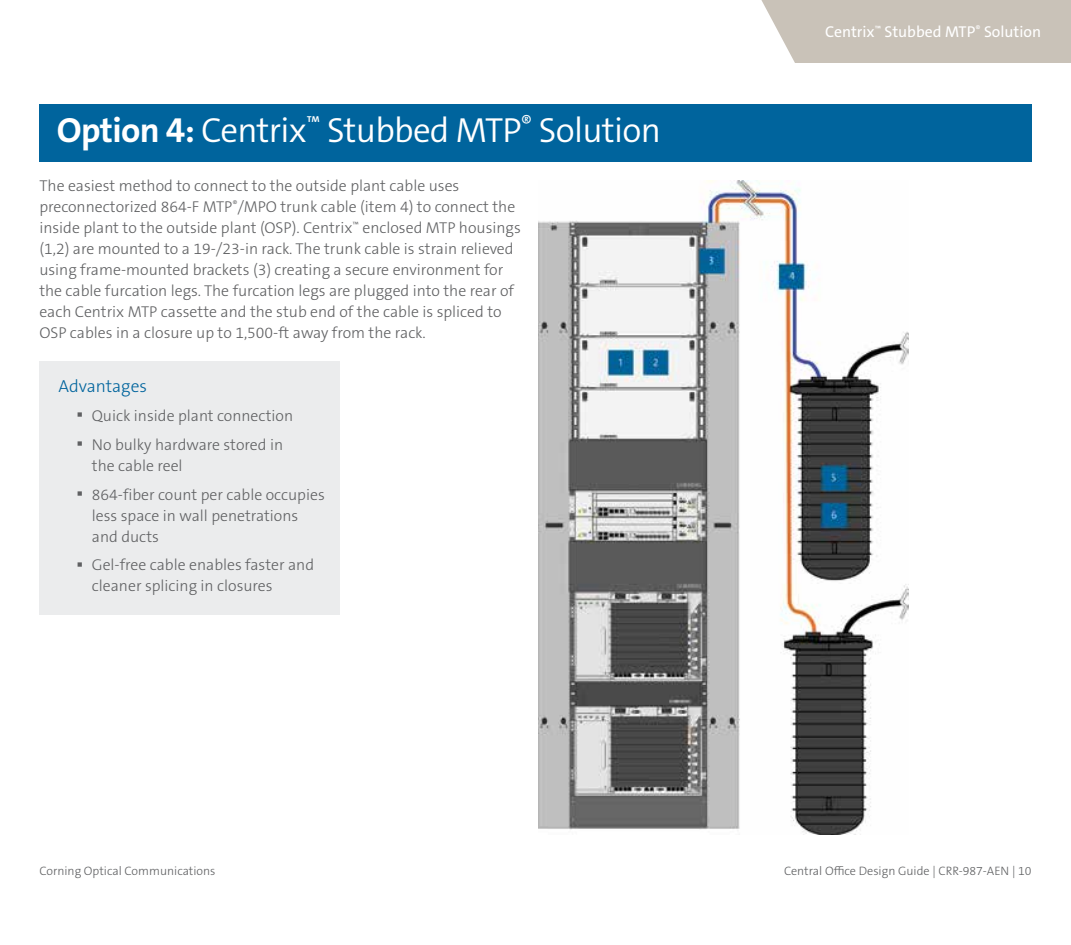
<style>
.page{position:relative;width:1071px;height:945px;background:#fff}
.page>*{position:absolute;margin:0;border:0;box-sizing:border-box;transform-origin:0 0}
.t1{font:300 35px "The Sans C4 s";letter-spacing:-.02em;color:#fff}
.t2{font:300 17.5px "The Sans B W3";color:#00649d}
.t3{font:300 15.75px/21px "The Sans B W3";color:#5f6062}
.t4{font:15.75px "The Sans C4 s";color:#fff}
.t5{font:300 12.25px "The Sans B W3";color:#5f6062}
.t6{font:7px "The Sans C4 s";color:#5f6062}
.s1{font-weight:700}
</style>
<div class="page">
<div style="left:39px;top:361px;width:300px;height:254px;background:#ebeced"></div>
<img style="left:539px;top:181px;width:370px;height:654px">
<div style="left:39px;top:104px;width:993px;height:58px;background:#00649d"></div>
<div style="left:761px;top:0;width:310px;height:63px;background:#c9c2b8"></div>
<h1 class="t1" style="left:57px;top:108px;width:606px"><span class="s1">Option 4:</span> Centrix<sup>™</sup> Stubbed MTP<sup>®</sup> Solution</h1>
<p class="t3" style="left:39px;top:175px;width:483px">The easiest method to connect to the outside plant cable uses preconnectorized 864-F MTP<sup>®</sup>/MPO trunk cable (item 4) to connect the inside plant to the outside plant (OSP). Centrix<sup>™</sup> enclosed MTP housings (1,2) are mounted to a 19-/23-in rack. The trunk cable is strain relieved using frame-mounted brackets (3) creating a secure environment for the cable furcation legs. The furcation legs are plugged into the rear of each Centrix MTP cassette and the stub end of the cable is spliced to OSP cables in a closure up to 1,500-ft away from the rack.</p>
<p class="t2" style="left:59px;top:375px;width:90px">Advantages</p>
<p class="t6" style="left:78px;top:409px;width:6px">▄</p>
<p class="t3" style="left:92px;top:405px;width:203px">Quick inside plant connection</p>
<p class="t6" style="left:78px;top:437px;width:6px">▄</p>
<p class="t3" style="left:92px;top:434px;width:193px">No bulky hardware stored in the cable reel</p>
<p class="t6" style="left:78px;top:487px;width:6px">▄</p>
<p class="t3" style="left:92px;top:484px;width:234px">864-fiber count per cable occupies less space in wall penetrations and ducts</p>
<p class="t6" style="left:78px;top:558px;width:6px">▄</p>
<p class="t3" style="left:92px;top:555px;width:224px">Gel-free cable enables faster and cleaner splicing in closures</p>
<p class="t4" style="left:825px;top:22px;width:217px">Centrix<sup>™</sup> Stubbed MTP<sup>®</sup> Solution</p>
<p class="t5" style="left:39px;top:863px;width:178px">Corning Optical Communications</p>
<p class="t5" style="left:784px;top:863px;width:249px">Central Office Design Guide | CRR-987-AEN | 10</p>
</div>
